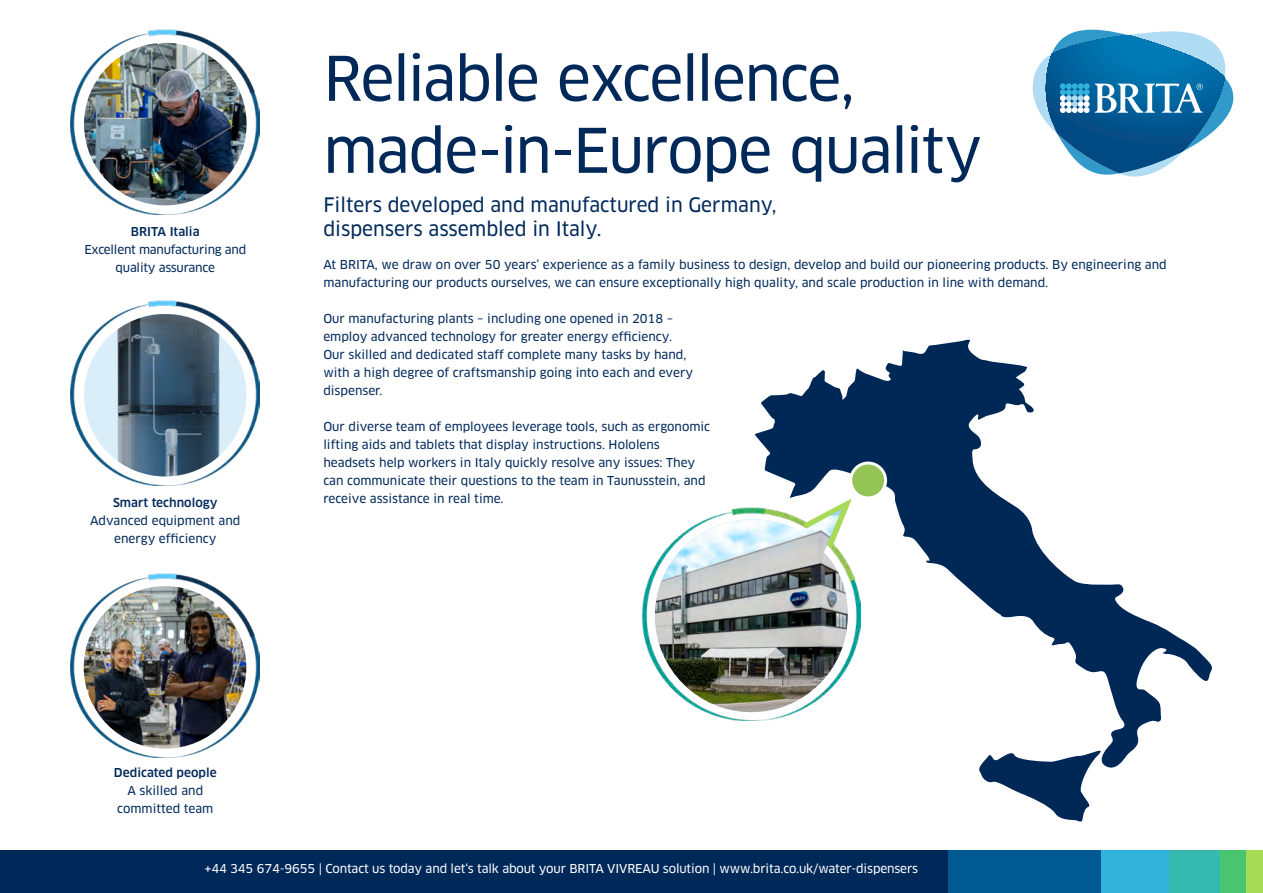
<style>
.page{position:relative;width:1263px;height:893px;background:#fff}
.page>*{position:absolute;margin:0;border:0;box-sizing:border-box;transform-origin:0 0}
.t1{font:60px/72px "Clan Pro News";letter-spacing:-.03em;color:#00295a}
.t2{font:19.5px/24px "Clan Pro News";color:#00295a}
.t3{font:12px/18px "Clan Pro News";color:#00295a}
.t4{font:12px "Clan Pro News";letter-spacing:-.01em;color:#fff}
.t5{font:12px/18px "Clan Pro News";letter-spacing:-.02em;color:#00295a;text-align:center}
.s1{font-family:"Clan Pro";font-weight:500}
</style>
<div class="page">
<img style="left:71px;top:30px;width:189px;height:184px">
<img style="left:84px;top:43px;width:163px;height:162px;border-radius:81px">
<img style="left:71px;top:301px;width:189px;height:184px">
<div style="left:84px;top:314px;width:163px;height:162px;background:#daeefa;border-radius:50%"></div>
<img style="left:109px;top:314px;width:133px;height:162px">
<img style="left:71px;top:573px;width:188px;height:184px">
<img style="left:84px;top:586px;width:162px;height:163px;border-radius:81px">
<svg style="left:980px;top:772px;width:110px;height:50px"></svg>
<svg style="left:755px;top:340px;width:457px;height:432px"></svg>
<div style="left:851px;top:463px;width:34px;height:35px;background:#94c356;border-radius:50%"></div>
<div style="left:849px;top:462px;width:38px;height:37px;border:3px solid #fff;border-radius:50%"></div>
<img style="left:642px;top:507px;width:218px;height:213px">
<svg style="left:655px;top:497px;width:198px;height:215px"></svg>
<img style="left:655px;top:515px;width:193px;height:197px">
<div style="left:0;top:850px;width:948px;height:43px;background:#00295a"></div>
<div style="left:948px;top:850px;width:153px;height:43px;background:#005992"></div>
<div style="left:1101px;top:850px;width:68px;height:43px;background:#31b3dc"></div>
<div style="left:1169px;top:850px;width:51px;height:43px;background:#36b9ae"></div>
<div style="left:1220px;top:850px;width:26px;height:43px;background:#48c56e"></div>
<div style="left:1246px;top:850px;width:17px;height:43px;background:#a7db55"></div>
<svg style="left:1033px;top:30px;width:200px;height:147px"></svg>
<p class="t5" style="left:84px;top:222px;width:163px"><span class="s1">BRITA Italia<br></span>Excellent manufacturing and quality assurance</p>
<p class="t3" style="left:90px;top:494px;width:152px;text-align:center"><span class="s1">Smart technology<br></span>Advanced equipment and energy efficiency</p>
<p class="t1" style="left:323px;top:43px;width:660px">Reliable excellence, made-in-Europe quality</p>
<p class="t2" style="left:323px;top:193px;width:455px">Filters developed and manufactured in Germany, dispensers assembled in Italy.</p>
<p class="t3" style="left:323px;top:255px;width:845px">At BRITA, we draw on over 50 years’ experience as a family business to design, develop and build our pioneering products. By engineering and manufacturing our products ourselves, we can ensure exceptionally high quality, and scale production in line with demand.</p>
<p class="t3" style="left:323px;top:309px;width:371px">Our manufacturing plants – including one opened in 2018 – employ advanced technology for greater energy efficiency.<br>Our skilled and dedicated staff complete many tasks by hand, with a high degree of craftsmanship going into each and every dispenser.</p>
<p class="t3" style="left:323px;top:417px;width:388px">Our diverse team of employees leverage tools, such as ergonomic lifting aids and tablets that display instructions. Hololens headsets help workers in Italy quickly resolve any issues: They can communicate their questions to the team in Taunusstein, and receive assistance in real time.</p>
<p class="t3" style="left:114px;top:764px;width:104px;text-align:center"><span class="s1">Dedicated people<br></span>A skilled and committed team</p>
<p class="t4" style="left:204px;top:861px;width:715px">+44 345 674-9655 | Contact us today and let‘s talk about your BRITA VIVREAU solution | www.brita.co.uk/water-dispensers</p>
</div>
